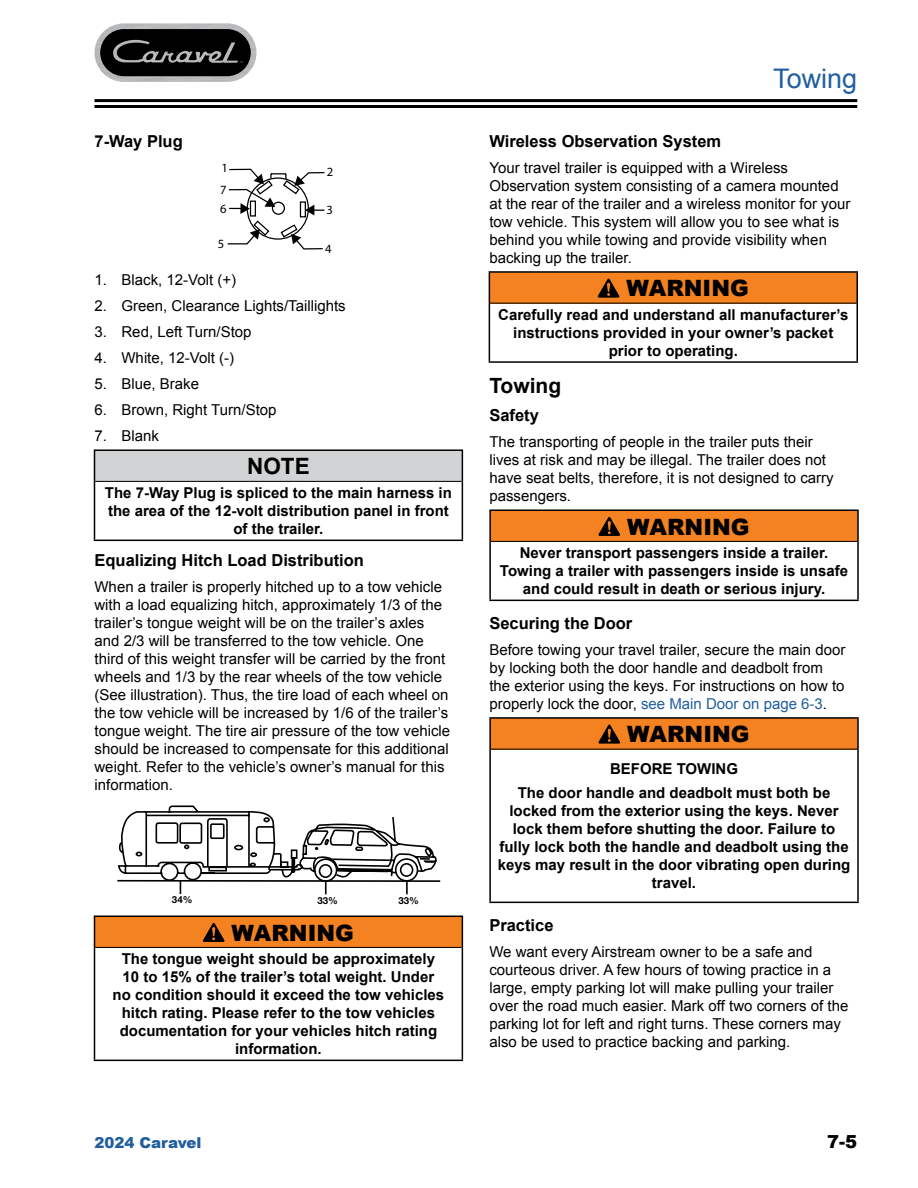
<style>
.page{position:relative;width:918px;height:1188px;background:#fff}
.page>*{position:absolute;margin:0;border:0;box-sizing:border-box;transform-origin:0 0}
.t1{font:27px "Arial";color:#215e9e}
.t2{font:900 22.5px "Arial";color:#000}
.t3{font:700 22.5px "Arial";color:#000}
.t4{font:700 21px "Arial";color:#000}
.t5{font:900 18px "Arial";color:#000}
.t6{font:700 16.5px "Arial";color:#000}
.t7{font:15px/18px "Arial";color:#000}
.t8{font:700 15px/18px "Arial";color:#000;text-align:center}
.t9{font:900 15px "Arial";color:#215e9e}
.t10{font:12.6px "Helvetica";color:#000}
.t11{font:700 9.75px "Helvetica Neue LT Std";color:#000}
.s1{color:#215e9e}
</style>
<div class="page">
<hr style="left:94px;top:105px;width:763px;height:3px;background:#000">
<hr style="left:94px;top:99px;width:763px;height:3px;background:#000">
<img style="left:94px;top:23px;width:162px;height:59px;border-radius:29px">
<svg style="left:100px;top:29px;width:151px;height:47px;background:#222"></svg>
<svg style="left:227px;top:168px;width:98px;height:82px"></svg>
<div style="left:94px;top:450px;width:368px;height:31px;background:#d1d3d4"></div>
<hr style="left:94px;top:449px;width:369px;height:2px;background:#000">
<hr style="left:94px;top:451px;width:1px;height:30px;background:#000">
<hr style="left:462px;top:451px;width:1px;height:30px;background:#000">
<hr style="left:94px;top:481px;width:1px;height:59px;background:#000">
<hr style="left:462px;top:481px;width:1px;height:59px;background:#000">
<hr style="left:94px;top:540px;width:369px;height:1px;background:#000">
<hr style="left:95px;top:481px;width:367px;height:1px;background:#000">
<svg style="left:117px;top:805px;width:323px;height:90px"></svg>
<div style="left:94px;top:916px;width:368px;height:31px;background:#f58220"></div>
<hr style="left:94px;top:916px;width:369px;height:1px;background:#000">
<hr style="left:94px;top:917px;width:1px;height:30px;background:#000">
<hr style="left:462px;top:917px;width:1px;height:30px;background:#000">
<hr style="left:94px;top:947px;width:1px;height:113px;background:#000">
<hr style="left:462px;top:947px;width:1px;height:113px;background:#000">
<hr style="left:94px;top:1060px;width:369px;height:1px;background:#000">
<hr style="left:95px;top:947px;width:367px;height:1px;background:#000">
<svg style="left:203px;top:923px;width:21px;height:19px"></svg>
<div style="left:489px;top:272px;width:368px;height:31px;background:#f58220"></div>
<hr style="left:489px;top:271px;width:369px;height:2px;background:#000">
<hr style="left:489px;top:273px;width:1px;height:30px;background:#000">
<hr style="left:856px;top:273px;width:2px;height:30px;background:#000">
<hr style="left:489px;top:303px;width:1px;height:58px;background:#000">
<hr style="left:856px;top:303px;width:2px;height:58px;background:#000">
<hr style="left:489px;top:361px;width:369px;height:2px;background:#000">
<hr style="left:490px;top:303px;width:366px;height:1px;background:#000">
<svg style="left:598px;top:279px;width:21px;height:19px"></svg>
<div style="left:490px;top:510px;width:368px;height:31px;background:#f58220"></div>
<hr style="left:489px;top:510px;width:370px;height:1px;background:#000">
<hr style="left:489px;top:511px;width:2px;height:30px;background:#000">
<hr style="left:857px;top:511px;width:2px;height:30px;background:#000">
<hr style="left:489px;top:541px;width:2px;height:59px;background:#000">
<hr style="left:857px;top:541px;width:2px;height:59px;background:#000">
<hr style="left:489px;top:600px;width:370px;height:1px;background:#000">
<hr style="left:491px;top:541px;width:366px;height:1px;background:#000">
<svg style="left:599px;top:517px;width:21px;height:19px"></svg>
<div style="left:490px;top:718px;width:368px;height:31px;background:#f58220"></div>
<hr style="left:489px;top:717px;width:370px;height:2px;background:#000">
<hr style="left:489px;top:719px;width:2px;height:30px;background:#000">
<hr style="left:857px;top:719px;width:2px;height:30px;background:#000">
<hr style="left:489px;top:749px;width:2px;height:153px;background:#000">
<hr style="left:857px;top:749px;width:2px;height:153px;background:#000">
<hr style="left:489px;top:902px;width:370px;height:1px;background:#000">
<hr style="left:491px;top:749px;width:366px;height:1px;background:#000">
<svg style="left:599px;top:725px;width:21px;height:19px"></svg>
<p class="t6" style="left:94px;top:130px;width:90px">7-Way Plug</p>
<p class="t10" style="left:221px;top:160px;width:8px">1</p>
<p class="t10" style="left:327px;top:164px;width:8px">2</p>
<p class="t10" style="left:326px;top:202px;width:8px">3</p>
<p class="t10" style="left:325px;top:241px;width:8px">4</p>
<p class="t10" style="left:220px;top:182px;width:8px">7</p>
<p class="t10" style="left:220px;top:201px;width:8px">6</p>
<p class="t10" style="left:218px;top:236px;width:8px">5</p>
<p class="t7" style="left:94px;top:271px;width:143px">1. Black, 12-Volt (+)</p>
<p class="t7" style="left:94px;top:297px;width:253px">2. Green, Clearance Lights/Taillights</p>
<p class="t7" style="left:94px;top:323px;width:159px">3. Red, Left Turn/Stop</p>
<p class="t7" style="left:94px;top:349px;width:141px">4. White, 12-Volt (-)</p>
<p class="t7" style="left:94px;top:375px;width:106px">5. Blue, Brake</p>
<p class="t7" style="left:94px;top:401px;width:184px">6. Brown, Right Turn/Stop</p>
<p class="t7" style="left:94px;top:427px;width:66px">7. Blank</p>
<h2 class="t3" style="left:247px;top:451px;width:64px">NOTE</h2>
<p class="t8" style="left:105px;top:484px;width:349px">The 7-Way Plug is spliced to the main harness in the area of the 12-volt distribution panel in front of the trailer.</p>
<p class="t6" style="left:94px;top:549px;width:271px">Equalizing Hitch Load Distribution</p>
<p class="t7" style="left:94px;top:578px;width:357px">When a trailer is properly hitched up to a tow vehicle with a load equalizing hitch, approximately 1/3 of the trailer’s tongue weight will be on the trailer’s axles and 2/3 will be transferred to the tow vehicle. One third of this weight transfer will be carried by the front wheels and 1/3 by the rear wheels of the tow vehicle (See illustration). Thus, the tire load of each wheel on the tow vehicle will be increased by 1/6 of the trailer’s tongue weight. The tire air pressure of the tow vehicle should be increased to compensate for this additional weight. Refer to the vehicle’s owner’s manual for this information.</p>
<p class="t11" style="left:172px;top:894px;width:22px">34%</p>
<p class="t11" style="left:318px;top:894px;width:22px">33%</p>
<p class="t11" style="left:398px;top:894px;width:22px">33%</p>
<h2 class="t2" style="left:231px;top:916px;width:124px">WARNING</h2>
<p class="t8" style="left:113px;top:951px;width:333px">The tongue weight should be approximately 10 to 15% of the trailer’s total weight. Under no condition should it exceed the tow vehicles hitch rating. Please refer to the tow vehicles documentation for your vehicles hitch rating information.</p>
<h1 class="t1" style="left:773px;top:61px;width:86px">Towing</h1>
<p class="t6" style="left:489px;top:130px;width:233px">Wireless Observation System</p>
<p class="t7" style="left:489px;top:159px;width:362px">Your travel trailer is equipped with a Wireless Observation system consisting of a camera mounted at the rear of the trailer and a wireless monitor for your tow vehicle. This system will allow you to see what is behind you while towing and provide visibility when backing up the trailer.</p>
<h2 class="t2" style="left:626px;top:272px;width:124px">WARNING</h2>
<p class="t8" style="left:498px;top:306px;width:352px">Carefully read and understand all manufacturer’s instructions provided in your owner’s packet prior to operating.</p>
<h3 class="t4" style="left:489px;top:372px;width:73px">Towing</h3>
<p class="t6" style="left:489px;top:405px;width:51px">Safety</p>
<p class="t7" style="left:489px;top:433px;width:346px">The transporting of people in the trailer puts their lives at risk and may be illegal. The trailer does not have seat belts, therefore, it is not designed to carry passengers.</p>
<h2 class="t2" style="left:627px;top:510px;width:124px">WARNING</h2>
<p class="t8" style="left:500px;top:545px;width:350px">Never transport passengers inside a trailer.<br>Towing a trailer with passengers inside is unsafe and could result in death or serious injury.</p>
<p class="t6" style="left:489px;top:612px;width:145px">Securing the Door</p>
<p class="t7" style="left:489px;top:641px;width:357px">Before towing your travel trailer, secure the main door by locking both the door handle and deadbolt from the exterior using the keys. For instructions on how to properly lock the door, <span class="s1">see Main Door on page 6-3</span>.</p>
<h2 class="t2" style="left:627px;top:718px;width:124px">WARNING</h2>
<p class="t8" style="left:518px;top:758px;width:314px;line-height:23.4px">BEFORE TOWING<br>The door handle and deadbolt must both be</p>
<p class="t8" style="left:498px;top:802px;width:354px">locked from the exterior using the keys. Never lock them before shutting the door. Failure to fully lock both the handle and deadbolt using the keys may result in the door vibrating open during travel.</p>
<p class="t6" style="left:489px;top:914px;width:66px">Practice</p>
<p class="t7" style="left:489px;top:943px;width:361px">We want every Airstream owner to be a safe and courteous driver. A few hours of towing practice in a large, empty parking lot will make pulling your trailer over the road much easier. Mark off two corners of the parking lot for left and right turns. These corners may also be used to practice backing and parking.</p>
<p class="t9" style="left:94px;top:1131px;width:109px">2024 Caravel</p>
<p class="t5" style="left:827px;top:1128px;width:32px">7-5</p>
</div>
